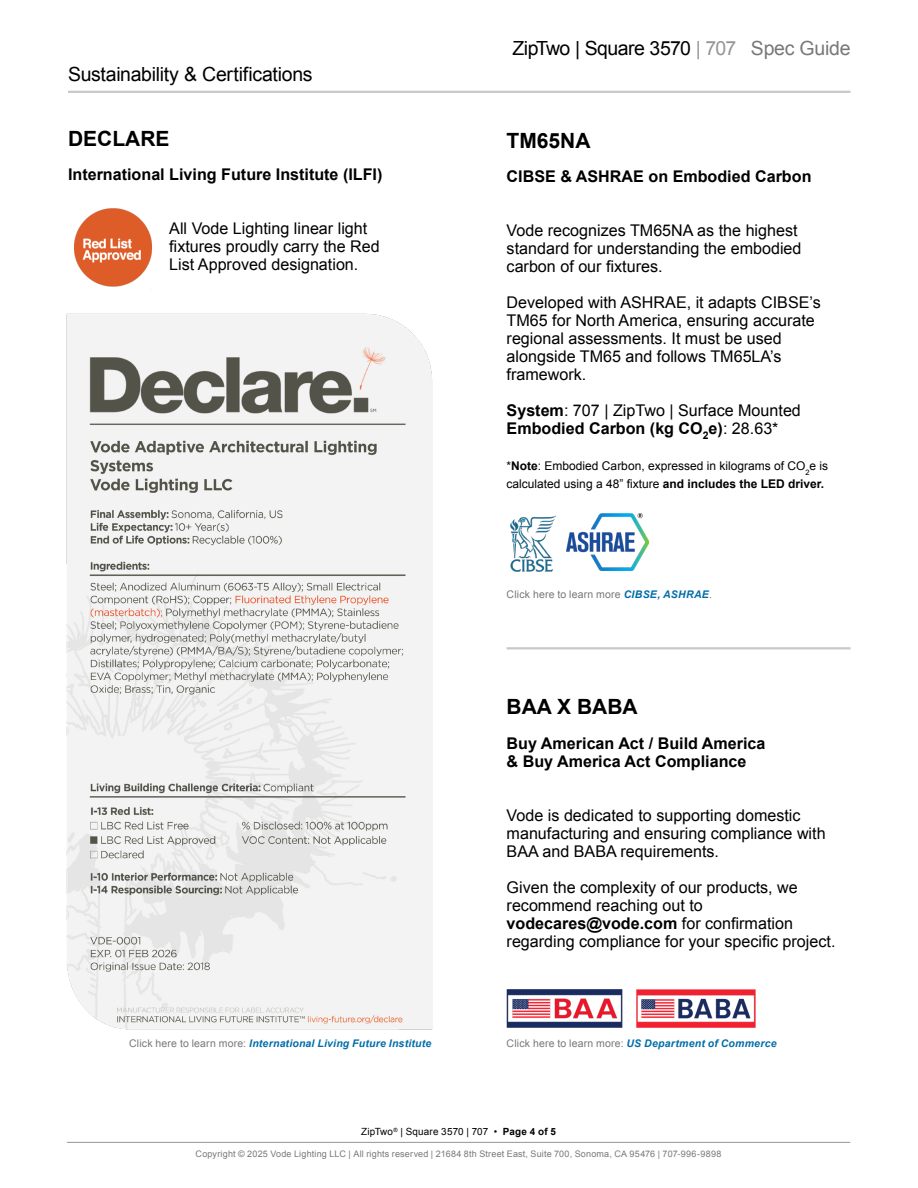
<style>
.page{position:relative;width:918px;height:1188px;background:#fff}
.page>*{position:absolute;margin:0;border:0;box-sizing:border-box;transform-origin:0 0}
.t1{font:700 21px "Arial";color:#000}
.t2{font:19.5px "Arial";letter-spacing:-.02em;color:#000}
.t3{font:16.2px/18px "Arial";color:#000}
.t4{font:700 16.2px/18px "Arial";color:#000}
.t5{font:12px/18px "Arial";color:#000}
.t6{font:italic 700 10.5px "Arial";letter-spacing:.02em;color:#006da8}
.t7{font:10.5px "Arial";letter-spacing:.015em;color:#77787b}
.t8{font:9.9px "Arial";letter-spacing:.015em;color:#000}
.t9{font:9px "Arial";letter-spacing:.02em;color:#77787b}
.s1{font-weight:400;font-style:normal;color:#77787b}
.s2{color:#939598}
.s3{color:#77787b}
.s4{font-weight:700}
.s5{font-weight:700;font-style:italic;color:#006da8}
</style>
<div class="page">
<hr style="left:67px;top:1142px;width:783px;height:1px;background:#939598">
<img style="left:67px;top:313px;width:366px;height:717px">
<img style="left:74px;top:208px;width:78px;height:79px">
<img style="left:507px;top:989px;width:116px;height:39px">
<img style="left:636px;top:989px;width:119px;height:39px">
<hr style="left:68px;top:91px;width:782px;height:2px;background:#c7c8ca">
<img style="left:510px;top:515px;width:47px;height:56px">
<img style="left:566px;top:514px;width:83px;height:56px">
<hr style="left:507px;top:647px;width:343px;height:2px;background:#c7c8ca">
<p class="t2" style="left:68px;top:62px;width:246px">Sustainability &amp; Certifications</p>
<p class="t1" style="left:68px;top:124px;width:103px">DECLARE</p>
<p class="t4" style="left:68px;top:166px;width:316px">International Living Future Institute (ILFI)</p>
<p class="t3" style="left:169px;top:220px;width:212px">All Vode Lighting linear light fixtures proudly carry the Red<br>List Approved designation.</p>
<p class="t6" style="left:129px;top:1036px;width:304px"><span class="s1">Click here to learn more:</span> International Living Future Institute</p>
<p class="t2" style="left:513px;top:35px;width:340px">ZipTwo | Square 3570 <span class="s2">| 707</span> <span class="s3">Spec Guide</span></p>
<p class="t1" style="left:507px;top:127px;width:85px">TM65NA</p>
<p class="t4" style="left:507px;top:168px;width:306px">CIBSE &amp; ASHRAE on Embodied Carbon</p>
<p class="t3" style="left:507px;top:222px;width:296px">Vode recognizes TM65NA as the highest standard for understanding the embodied carbon of our fixtures.</p>
<p class="t3" style="left:507px;top:294px;width:316px">Developed with ASHRAE, it adapts CIBSE’s TM65 for North America, ensuring accurate regional assessments. It must be used alongside TM65 and follows TM65LA’s framework.</p>
<p class="t3" style="left:507px;top:402px;width:296px"><span class="s4">System</span>: 707 | ZipTwo | Surface Mounted<br><span class="s4">Embodied Carbon (kg CO</span><sub>2</sub><span class="s4">e)</span>: 28.63*</p>
<p class="t5" style="left:507px;top:457px;width:323px">*<span class="s4">Note</span>: Embodied Carbon, expressed in kilograms of CO<sub>2</sub>e is calculated using a 48” fixture <span class="s4">and includes the LED driver.</span></p>
<p class="t7" style="left:507px;top:587px;width:207px">Click here to learn more <span class="s5">CIBSE, ASHRAE</span>.</p>
<p class="t1" style="left:507px;top:693px;width:133px">BAA X BABA</p>
<p class="t4" style="left:507px;top:735px;width:260px">Buy American Act / Build America &amp; Buy America Act Compliance</p>
<p class="t3" style="left:507px;top:806px;width:321px">Vode is dedicated to supporting domestic manufacturing and ensuring compliance with<br>BAA and BABA requirements.</p>
<p class="t3" style="left:507px;top:878px;width:330px">Given the complexity of our products, we recommend reaching out to <span class="s4">vodecares@vode.com</span> for confirmation regarding compliance for your specific project.</p>
<p class="t6" style="left:507px;top:1037px;width:271px"><span class="s1">Click here to learn more:</span> US Department of Commerce</p>
<p class="t8" style="left:361px;top:1125px;width:196px">ZipTwo<sup>®</sup> | Square 3570 | 707 • <span class="s4">Page 4 of 5</span></p>
<p class="t9" style="left:196px;top:1148px;width:527px">Copyright © 2025 Vode Lighting LLC | All rights reserved | 21684 8th Street East, Suite 700, Sonoma, CA 95476 | 707-996-9898</p>
</div>
